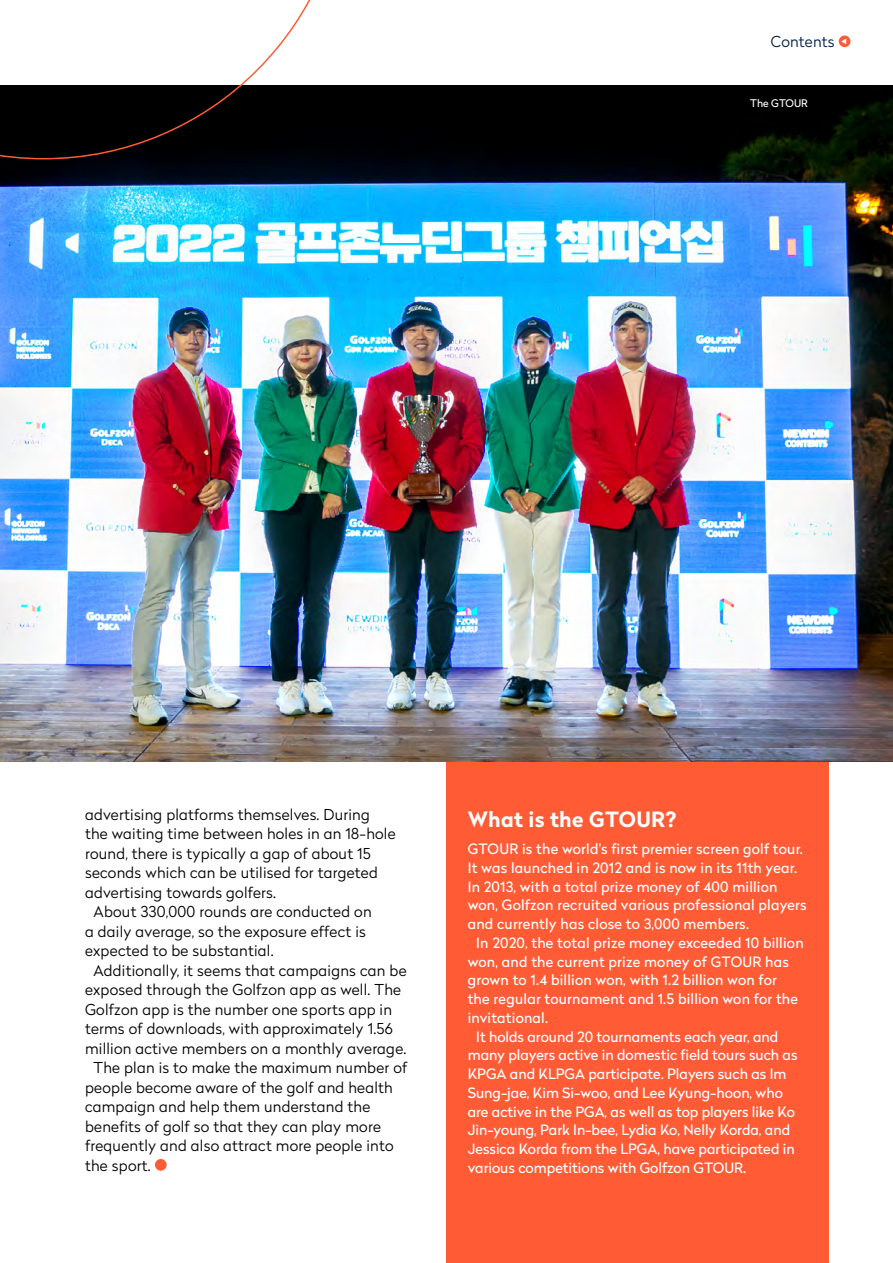
<style>
.page{position:relative;width:893px;height:1263px;background:#fff}
.page>*{position:absolute;margin:0;border:0;box-sizing:border-box;transform-origin:0 0}
.t1{font:700 21px "Radikal W03";letter-spacing:.015em;color:#fff}
.t2{font:300 15px "Radikal W03";letter-spacing:.015em;color:#000}
.t3{font:300 15px "Radikal W03";letter-spacing:.015em;color:#001e42}
.t4{font:14.25px "Radikal W03";letter-spacing:.015em;color:#fff}
.t5{font:10.5px "Radikal W03";color:#fff}
</style>
<div class="page">
<div style="left:839px;top:36px;width:11px;height:11px;background:#ff5c36;border-radius:50%"></div>
<div style="left:446px;top:761px;width:383px;height:502px;background:#ff5c36"></div>
<img style="left:0;top:85px;width:893px;height:676px">
<svg style="left:0;top:0;width:347px;height:159px"></svg>
<div style="left:155px;top:1159px;width:12px;height:12px;background:#ff5c36;border-radius:50%"></div>
<p class="t3" style="left:771px;top:31px;width:77px">Contents <sup>⊳</sup></p>
<p class="t5" style="left:750px;top:96px;width:59px">The GTOUR</p>
<p class="t2" style="left:85px;top:804px;width:286px">advertising platforms themselves. During</p>
<p class="t2" style="left:85px;top:823px;width:312px">the waiting time between holes in an 18-hole</p>
<p class="t2" style="left:85px;top:843px;width:287px">round, there is typically a gap of about 15</p>
<p class="t2" style="left:85px;top:862px;width:294px">seconds which can be utilised for targeted</p>
<p class="t2" style="left:85px;top:882px;width:192px">advertising towards golfers.</p>
<p class="t2" style="left:94px;top:901px;width:280px">About 330,000 rounds are conducted on</p>
<p class="t2" style="left:85px;top:921px;width:282px">a daily average, so the exposure effect is</p>
<p class="t2" style="left:85px;top:940px;width:190px">expected to be substantial.</p>
<p class="t2" style="left:94px;top:960px;width:314px">Additionally, it seems that campaigns can be</p>
<p class="t2" style="left:85px;top:979px;width:318px">exposed through the Golfzon app as well. The</p>
<p class="t2" style="left:85px;top:999px;width:309px">Golfzon app is the number one sports app in</p>
<p class="t2" style="left:85px;top:1018px;width:309px">terms of downloads, with approximately 1.56</p>
<p class="t2" style="left:85px;top:1038px;width:323px">million active members on a monthly average.</p>
<p class="t2" style="left:94px;top:1057px;width:315px">The plan is to make the maximum number of</p>
<p class="t2" style="left:85px;top:1077px;width:309px">people become aware of the golf and health</p>
<p class="t2" style="left:85px;top:1096px;width:287px">campaign and help them understand the</p>
<p class="t2" style="left:85px;top:1116px;width:297px">benefits of golf so that they can play more</p>
<p class="t2" style="left:85px;top:1135px;width:310px">frequently and also attract more people into</p>
<p class="t2" style="left:85px;top:1155px;width:67px">the sport.</p>
<h1 class="t1" style="left:468px;top:804px;width:210px">What is the GTOUR?</h1>
<p class="t4" style="left:468px;top:839px;width:337px">GTOUR is the world's first premier screen golf tour.</p>
<p class="t4" style="left:468px;top:857px;width:331px">It was launched in 2012 and is now in its 11th year.</p>
<p class="t4" style="left:468px;top:876px;width:311px">In 2013, with a total prize money of 400 million</p>
<p class="t4" style="left:468px;top:895px;width:341px">won, Golfzon recruited various professional players</p>
<p class="t4" style="left:468px;top:914px;width:283px">and currently has close to 3,000 members.</p>
<p class="t4" style="left:476px;top:932px;width:329px">In 2020, the total prize money exceeded 10 billion</p>
<p class="t4" style="left:468px;top:951px;width:323px">won, and the current prize money of GTOUR has</p>
<p class="t4" style="left:468px;top:970px;width:311px">grown to 1.4 billion won, with 1.2 billion won for</p>
<p class="t4" style="left:468px;top:989px;width:332px">the regular tournament and 1.5 billion won for the</p>
<p class="t4" style="left:468px;top:1007px;width:82px">invitational.</p>
<p class="t4" style="left:476px;top:1026px;width:303px">It holds around 20 tournaments each year, and</p>
<p class="t4" style="left:468px;top:1045px;width:331px">many players active in domestic field tours such as</p>
<p class="t4" style="left:468px;top:1064px;width:320px">KPGA and KLPGA participate. Players such as Im</p>
<p class="t4" style="left:468px;top:1082px;width:317px">Sung-jae, Kim Si-woo, and Lee Kyung-hoon, who</p>
<p class="t4" style="left:468px;top:1101px;width:329px">are active in the PGA, as well as top players like Ko</p>
<p class="t4" style="left:468px;top:1120px;width:324px">Jin-young, Park In-bee, Lydia Ko, Nelly Korda, and</p>
<p class="t4" style="left:468px;top:1139px;width:328px">Jessica Korda from the LPGA, have participated in</p>
<p class="t4" style="left:468px;top:1157px;width:280px">various competitions with Golfzon GTOUR.</p>
</div>
